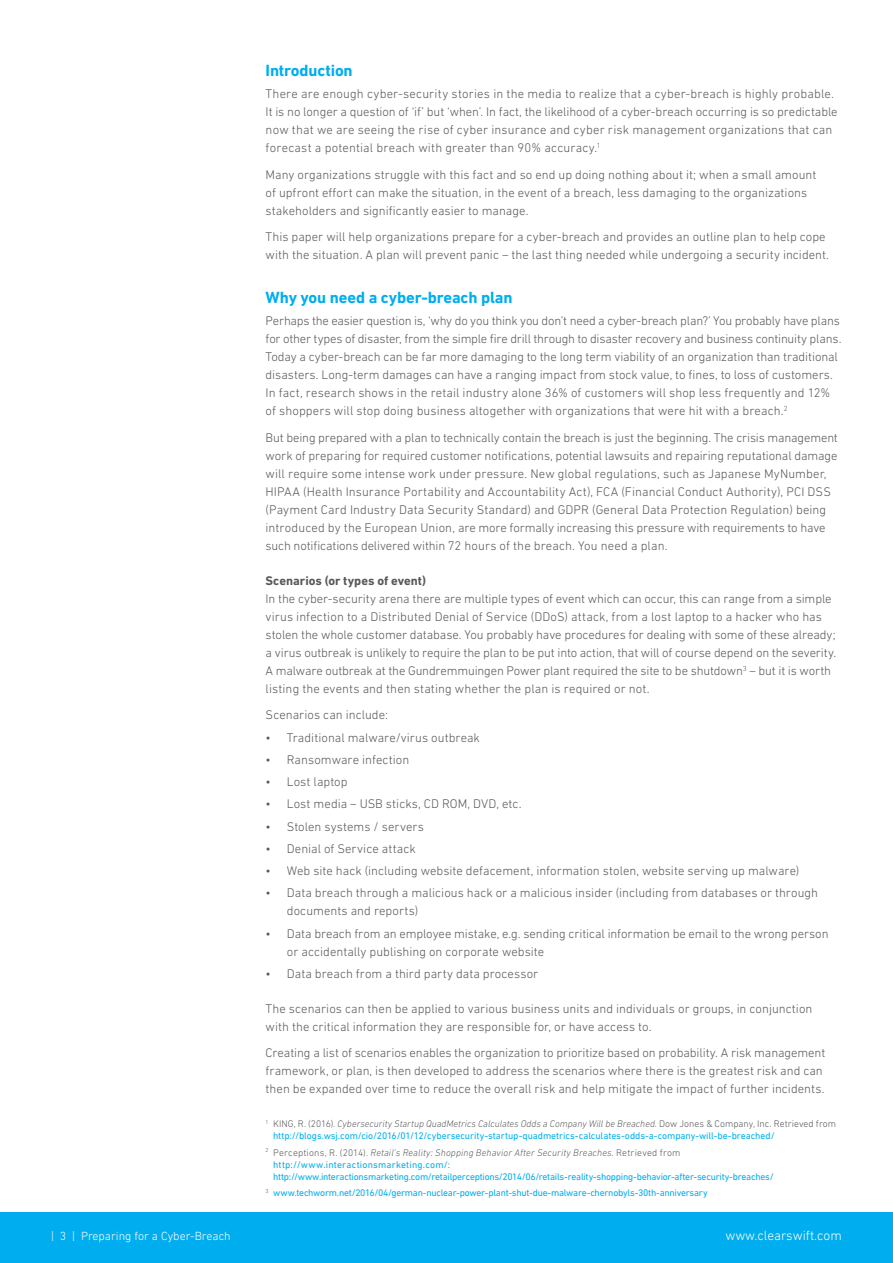
<style>
.page{position:relative;width:893px;height:1263px;background:#fff}
.page>*{position:absolute;margin:0;border:0;box-sizing:border-box;transform-origin:0 0}
.t1{font:700 16.5px "DIN Next LT Pro";letter-spacing:-.01em;color:#00aeef}
.t2{font:300 13.5px "DIN Next LT Pro";color:#fff}
.t3{font:300 12.75px/18px "DIN Next LT Pro";color:#57585a}
.t4{font:300 12px "DIN Next LT Pro";color:#fff}
.t5{font:9.75px/12px "DIN Next LT Pro";letter-spacing:-.02em;color:#00aeef}
.s1{font-weight:700}
.s2{font-weight:300;color:#57585a}
.s3{font-weight:300;font-style:italic;color:#57585a}
</style>
<div class="page">
<div style="left:0;top:1212px;width:893px;height:51px;background:#00aeef"></div>
<p class="t1" style="left:266px;top:61px;width:89px">Introduction</p>
<p class="t3" style="left:266px;top:85px;width:574px">There are enough cyber-security stories in the media to realize that a cyber-breach is highly probable.<br>It is no longer a question of ‘if’ but ‘when’. In fact, the likelihood of a cyber-breach occurring is so predictable now that we are seeing the rise of cyber insurance and cyber risk management organizations that can forecast a potential breach with greater than 90% accuracy.<sup>1</sup></p>
<p class="t3" style="left:266px;top:165px;width:552px">Many organizations struggle with this fact and so end up doing nothing about it; when a small amount of upfront effort can make the situation, in the event of a breach, less damaging to the organizations stakeholders and significantly easier to manage.</p>
<p class="t3" style="left:266px;top:228px;width:565px">This paper will help organizations prepare for a cyber-breach and provides an outline plan to help cope with the situation. A plan will prevent panic – the last thing needed while undergoing a security incident.</p>
<p class="t1" style="left:266px;top:288px;width:248px">Why you need a cyber-breach plan</p>
<p class="t3" style="left:266px;top:312px;width:577px">Perhaps the easier question is, ‘why do you think you don’t need a cyber-breach plan?’ You probably have plans for other types of disaster, from the simple fire drill through to disaster recovery and business continuity plans.<br>Today a cyber-breach can be far more damaging to the long term viability of an organization than traditional disasters. Long-term damages can have a ranging impact from stock value, to fines, to loss of customers.<br>In fact, research shows in the retail industry alone 36% of customers will shop less frequently and 12% of shoppers will stop doing business altogether with organizations that were hit with a breach.<sup>2</sup></p>
<p class="t3" style="left:266px;top:428px;width:574px">But being prepared with a plan to technically contain the breach is just the beginning. The crisis management work of preparing for required customer notifications, potential lawsuits and repairing reputational damage will require some intense work under pressure. New global regulations, such as Japanese MyNumber, HIPAA (Health Insurance Portability and Accountability Act), FCA (Financial Conduct Authority), PCI DSS (Payment Card Industry Data Security Standard) and GDPR (General Data Protection Regulation) being introduced by the European Union, are more formally increasing this pressure with requirements to have such notifications delivered within 72 hours of the breach. You need a plan.</p>
<p class="t3" style="left:266px;top:571px;width:572px"><span class="s1">Scenarios (or types of event)<br></span>In the cyber-security arena there are multiple types of event which can occur, this can range from a simple virus infection to a Distributed Denial of Service (DDoS) attack, from a lost laptop to a hacker who has stolen the whole customer database. You probably have procedures for dealing with some of these already; a virus outbreak is unlikely to require the plan to be put into action, that will of course depend on the severity.<br>A malware outbreak at the Gundremmuingen Power plant required the site to be shutdown<sup>3</sup> – but it is worth listing the events and then stating whether the plan is required or not.</p>
<p class="t3" style="left:266px;top:706px;width:124px">Scenarios can include:</p>
<p class="t3" style="left:266px;top:728px;width:216px">• Traditional malware/virus outbreak</p>
<p class="t3" style="left:266px;top:750px;width:145px">• Ransomware infection</p>
<p class="t3" style="left:266px;top:772px;width:84px">• Lost laptop</p>
<p class="t3" style="left:266px;top:795px;width:257px">• Lost media – USB sticks, CD ROM, DVD, etc.</p>
<p class="t3" style="left:266px;top:817px;width:160px">• Stolen systems / servers</p>
<p class="t3" style="left:266px;top:839px;width:152px">• Denial of Service attack</p>
<p class="t3" style="left:266px;top:861px;width:535px">• Web site hack (including website defacement, information stolen, website serving up malware)</p>
<p class="t3" style="left:287px;top:884px;width:533px;text-indent:-21px">• Data breach through a malicious hack or a malicious insider (including from databases or through documents and reports)</p>
<p class="t3" style="left:287px;top:924px;width:543px;text-indent:-21px">• Data breach from an employee mistake, e.g. sending critical information be email to the wrong person or accidentally publishing on corporate website</p>
<p class="t3" style="left:266px;top:964px;width:274px">• Data breach from a third party data processor</p>
<p class="t3" style="left:266px;top:999px;width:548px">The scenarios can then be applied to various business units and individuals or groups, in conjunction with the critical information they are responsible for, or have access to.</p>
<p class="t3" style="left:266px;top:1044px;width:561px">Creating a list of scenarios enables the organization to prioritize based on probability. A risk management framework, or plan, is then developed to address the scenarios where there is the greatest risk and can then be expanded over time to reduce the overall risk and help mitigate the impact of further incidents.</p>
<p class="t5" style="left:273px;top:1118px;width:565px;text-indent:-7px"><sup>1</sup> <span class="s2">KING, R. (2016).</span> <span class="s3">Cybersecurity Startup QuadMetrics Calculates Odds a Company Will be Breached.</span> <span class="s2">Dow Jones &amp; Company, Inc. Retrieved from </span>http://blogs.wsj.com/cio/2016/01/12/cybersecurity-startup-quadmetrics-calculates-odds-a-company-will-be-breached/</p>
<p class="t5" style="left:273px;top:1146px;width:502px;text-indent:-8px"><sup>2</sup> <span class="s2">Perceptions, R. (2014).</span> <span class="s3">Retail’s Reality: Shopping Behavior After Security Breaches.</span> <span class="s2">Retrieved from </span>http://www.interactionsmarketing.com/: http://www.interactionsmarketing.com/retailperceptions/2014/06/retails-reality-shopping-behavior-after-security-breaches/</p>
<p class="t5" style="left:266px;top:1186px;width:444px"><sup>3</sup> www.techworm.net/2016/04/german-nuclear-power-plant-shut-due-malware-chernobyls-30th-anniversary</p>
<p class="t4" style="left:51px;top:1229px;width:181px">| 3 | Preparing for a Cyber-Breach</p>
<p class="t2" style="left:725px;top:1227px;width:118px">www.clearswift.com</p>
</div>
